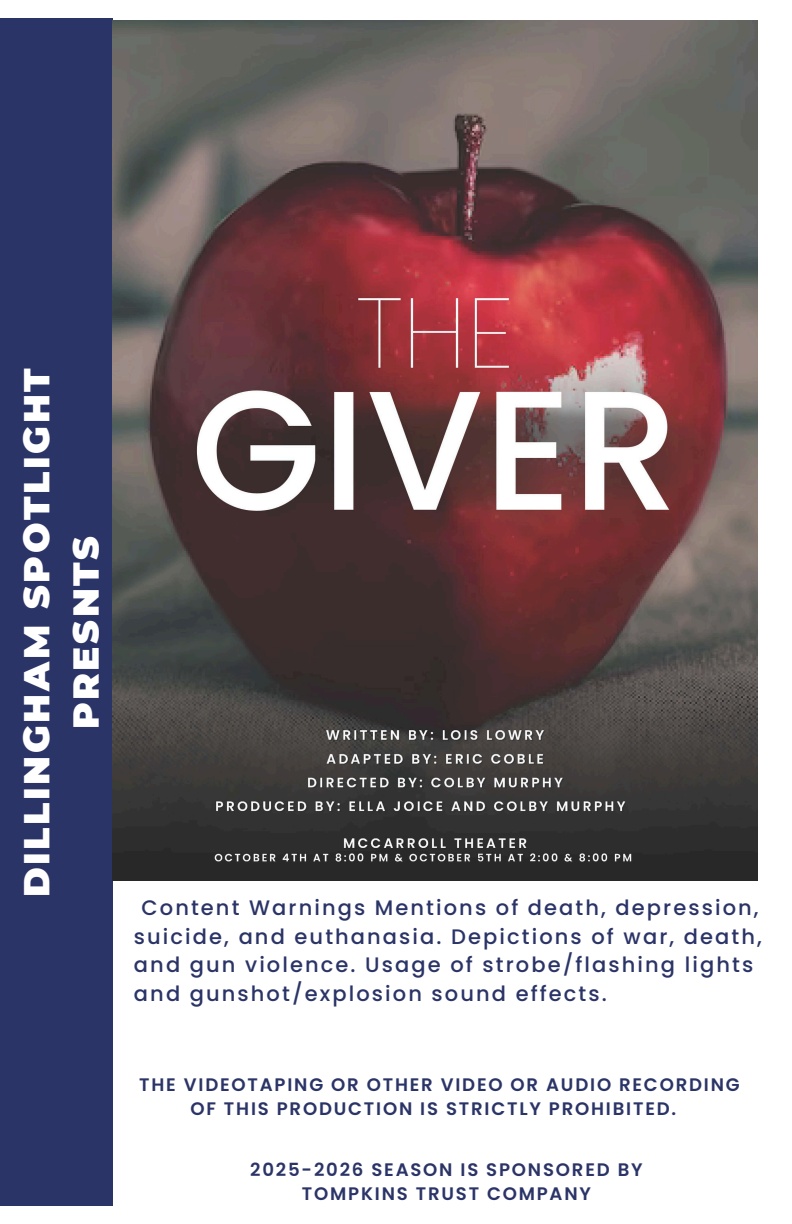
<style>
.page{position:relative;width:792px;height:1224px;background:#fff}
.page>*{position:absolute;margin:0;border:0;box-sizing:border-box;transform-origin:0 0}
.t1{font:900 36px/49.4px "Montserrat";letter-spacing:.075em;color:#fff;text-align:center}
.t2{font:500 21px/28.4px "Poppins";letter-spacing:.1em;color:#2b3467}
.t3{font:600 18.2px/24px "Poppins";letter-spacing:.1em;color:#2b3467;text-align:center}
</style>
<div class="page">
<div style="left:0;top:18px;width:113px;height:1188px;background:#2b3467"></div>
<img style="left:113px;top:21px;width:645px;height:859px">
<p class="t1" style="left:12px;top:897px;width:530px;rotate:-90deg">DILLINGHAM SPOTLIGHT<br>PRESNTS</p>
<p class="t2" style="left:134px;top:894px;width:629px;text-indent:8px">Content Warnings Mentions of death, depression, suicide, and euthanasia. Depictions of war, death, and gun violence. Usage of strobe/flashing lights and gunshot/explosion sound effects.</p>
<p class="t3" style="left:190px;top:1072px;width:551px;text-align:left;text-indent:-51px">THE VIDEOTAPING OR OTHER VIDEO OR AUDIO RECORDING<br>OF THIS PRODUCTION IS STRICTLY PROHIBITED.</p>
<p class="t3" style="left:250px;top:1158px;width:394px">2025-2026 SEASON IS SPONSORED BY<br>TOMPKINS TRUST COMPANY</p>
</div>
